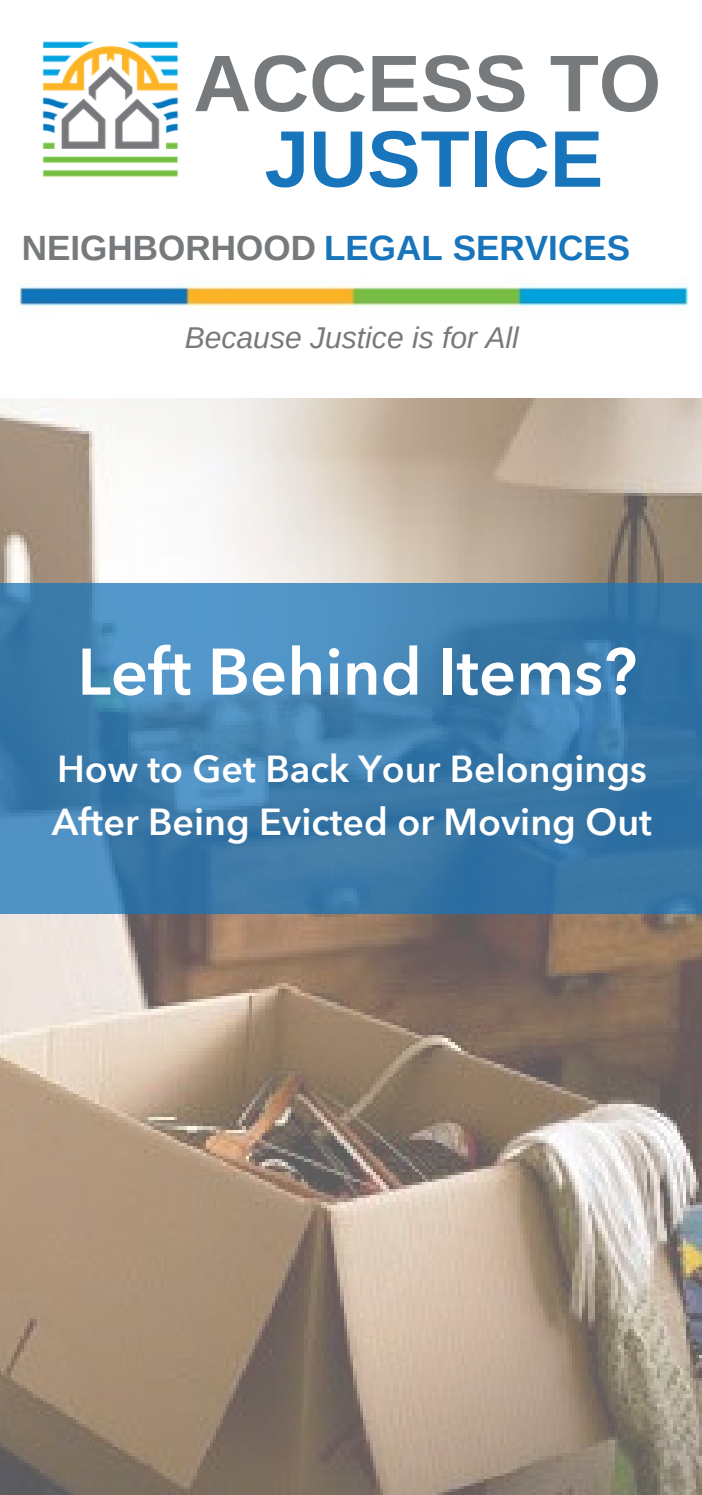
<style>
.page{position:relative;width:702px;height:1495px;background:#fff}
.page>*{position:absolute;margin:0;border:0;box-sizing:border-box;transform-origin:0 0}
.t1{font:700 80.25px "Arimo";color:#777a7c}
.t2{font:700 80.25px "Arimo";color:#1875bb}
.t3{font:600 65px "Avenir Next";color:#fff}
.t4{font:600 37.5px/52.5px "Avenir Next";color:#fff}
.t5{font:700 35px "Arimo";color:#1875bb}
.t6{font:italic 30px "Arimo";color:#777a7c}
.s1{color:#777a7c}
</style>
<div class="page">
<img style="left:42px;top:41px;width:137px;height:136px">
<img style="left:17px;top:281px;width:670px;height:30px">
<img style="left:0;top:399px;width:701px;height:1095px">
<svg style="left:0;top:584px;width:701px;height:330px"></svg>
<p class="t1" style="left:193px;top:38px;width:469px">ACCESS TO</p>
<p class="t2" style="left:264px;top:114px;width:340px">JUSTICE</p>
<p class="t5" style="left:22px;top:228px;width:609px"><span class="s1">NEIGHBORHOOD</span> LEGAL SERVICES</p>
<p class="t6" style="left:185px;top:321px;width:335px">Because Justice is for All</p>
<p class="t3" style="left:77px;top:629px;width:560px">Left Behind Items?</p>
<p class="t4" style="left:52px;top:744px;width:601px">How to Get Back Your Belongings<br>After Being Evicted or Moving Out</p>
</div>
